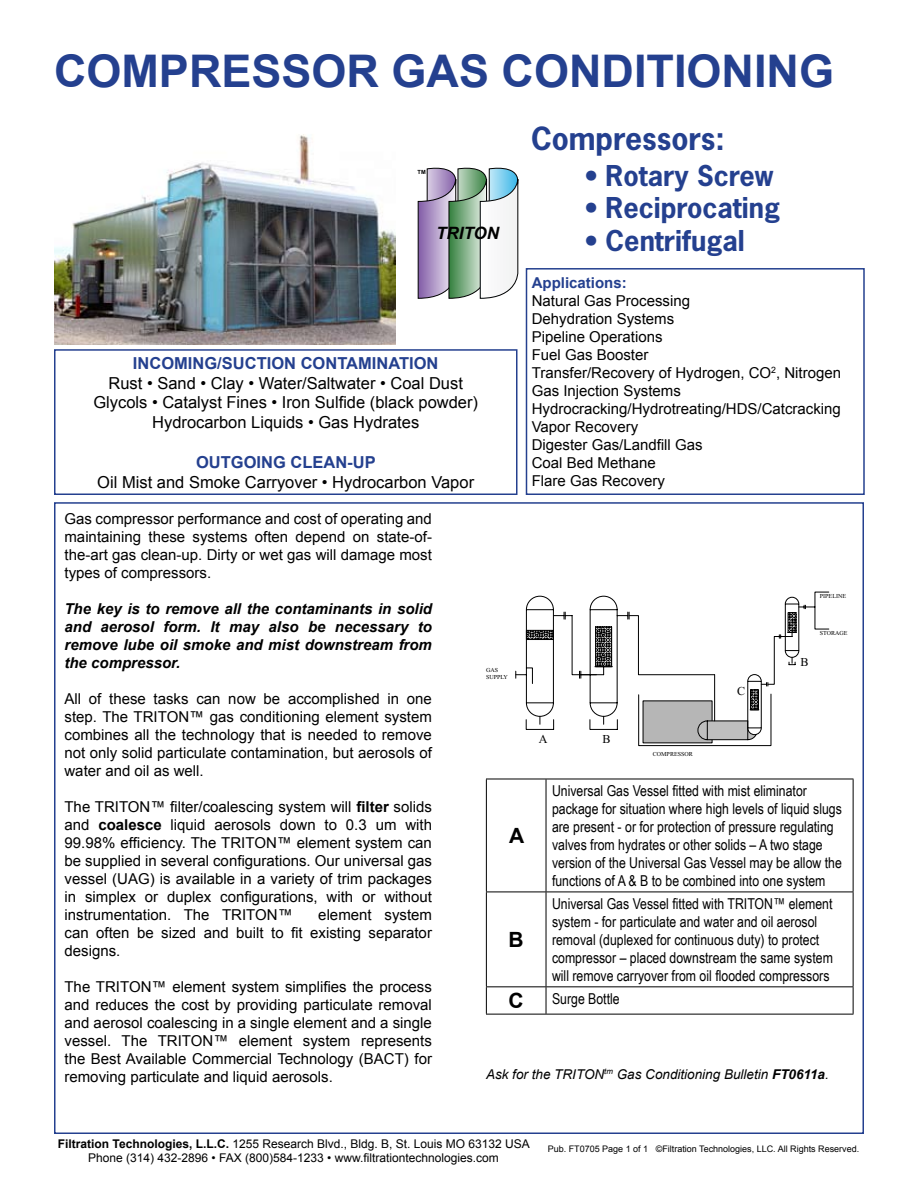
<style>
.page{position:relative;width:918px;height:1188px;background:#fff}
.page>*{position:absolute;margin:0;border:0;box-sizing:border-box;transform-origin:0 0}
.t1{font:700 45px "Arial";color:#24408f}
.t2{font:700 30px "News Gothic Std";color:#24408f}
.t3{font:700 27px "News Gothic Std";color:#24408f}
.t4{font:700 21px "Arial";color:#000}
.t5{font:italic 700 17.1px "Arial";color:#000}
.t6{font:16.5px/19.8px "Arial";color:#000;text-align:center}
.t7{font:700 16.5px "Arial";color:#24408f}
.t8{font:15px/18px "Arial";color:#000;text-align:justify}
.t9{font:15px/18px "Arial Narrow";color:#000}
.t10{font:italic 700 15px/18px "Arial";color:#000;text-align:justify}
.t11{font:700 15px "Arial";color:#24408f}
.t12{font:italic 13.5px "Arial";color:#000}
.t13{font:12.15px "Times New Roman";color:#000}
.t14{font:12px/14.4px "Arial";color:#000;text-align:center}
.t15{font:9px "Arial";color:#000}
.t16{font:6px/7.4px "Times New Roman";color:#000}
.t17{font:700 5.7px "Arial";color:#000}
.s1{font-weight:700}
</style>
<div class="page">
<hr style="left:486px;top:779px;width:60px;height:1px;background:#000">
<hr style="left:486px;top:779px;width:1px;height:113px;background:#000">
<hr style="left:546px;top:779px;width:308px;height:1px;background:#000">
<hr style="left:546px;top:779px;width:1px;height:113px;background:#000">
<hr style="left:853px;top:779px;width:1px;height:113px;background:#000">
<hr style="left:486px;top:892px;width:60px;height:1px;background:#000">
<hr style="left:486px;top:892px;width:1px;height:94px;background:#000">
<hr style="left:546px;top:892px;width:308px;height:1px;background:#000">
<hr style="left:546px;top:892px;width:1px;height:94px;background:#000">
<hr style="left:853px;top:892px;width:1px;height:94px;background:#000">
<hr style="left:486px;top:986px;width:60px;height:1px;background:#000">
<svg style="left:486px;top:987px;width:1px;height:27px"></svg>
<hr style="left:546px;top:986px;width:308px;height:1px;background:#000">
<svg style="left:546px;top:987px;width:1px;height:27px"></svg>
<svg style="left:853px;top:987px;width:1px;height:27px"></svg>
<hr style="left:486px;top:1014px;width:60px;height:1px;background:#000">
<hr style="left:546px;top:1014px;width:308px;height:1px;background:#000">
<svg style="left:418px;top:167px;width:100px;height:132px"></svg>
<img style="left:54px;top:134px;width:341px;height:210px">
<div style="left:54px;top:349px;width:464px;height:146px;border:2px solid #24408f"></div>
<div style="left:526px;top:268px;width:339px;height:227px;border:2px solid #24408f"></div>
<svg style="left:515px;top:592px;width:314px;height:154px"></svg>
<h1 class="t1" style="left:54px;top:46px;width:782px">COMPRESSOR GAS CONDITIONING</h1>
<p class="t17" style="left:418px;top:169px;width:10px">TM</p>
<p class="t5" style="left:436px;top:223px;width:65px">TRITON</p>
<p class="t7" style="left:133px;top:354px;width:307px">INCOMING/SUCTION CONTAMINATION</p>
<p class="t6" style="left:93px;top:373px;width:386px">Rust • Sand • Clay • Water/Saltwater • Coal Dust<br>Glycols • Catalyst Fines • Iron Sulfide (black powder)<br>Hydrocarbon Liquids • Gas Hydrates</p>
<p class="t7" style="left:196px;top:453px;width:181px">OUTGOING CLEAN-UP</p>
<p class="t6" style="left:97px;top:472px;width:378px">Oil Mist and Smoke Carryover • Hydrocarbon Vapor</p>
<h2 class="t2" style="left:531px;top:119px;width:195px">Compressors:</h2>
<h3 class="t3" style="left:585px;top:158px;width:190px">• Rotary Screw</h3>
<h3 class="t3" style="left:585px;top:190px;width:197px">• Reciprocating</h3>
<h3 class="t3" style="left:585px;top:223px;width:161px">• Centrifugal</h3>
<p class="t11" style="left:532px;top:274px;width:97px">Applications:</p>
<p class="t8" style="left:532px;top:292px;width:311px;text-align:left">Natural Gas Processing<br>Dehydration Systems<br>Pipeline Operations<br>Fuel Gas Booster<br>Transfer/Recovery of Hydrogen, CO<sup>2</sup>, Nitrogen<br>Gas Injection Systems<br>Hydrocracking/Hydrotreating/HDS/Catcracking<br>Vapor Recovery<br>Digester Gas/Landfill Gas<br>Coal Bed Methane<br>Flare Gas Recovery</p>
<p class="t8" style="left:64px;top:509px;width:369px">Gas compressor performance and cost of operating and maintaining these systems often depend on state-of&shy;the-art gas clean-up. Dirty or wet gas will damage most types of compressors.</p>
<p class="t10" style="left:64px;top:599px;width:369px">The key is to remove all the contaminants in solid and aerosol form. It may also be necessary to remove lube oil smoke and mist downstream from the compressor.</p>
<p class="t8" style="left:64px;top:689px;width:369px">All of these tasks can now be accomplished in one step. The TRITON™ gas conditioning element system combines all the technology that is needed to remove not only solid particulate contamination, but aerosols of water and oil as well.</p>
<p class="t8" style="left:64px;top:797px;width:369px">The TRITON™ filter/coalescing system will <span class="s1">filter</span> solids and <span class="s1">coalesce</span> liquid aerosols down to 0.3 um with 99.98% efficiency. The TRITON™ element system can be supplied in several configurations. Our universal gas vessel (UAG) is available in a variety of trim packages in simplex or duplex configurations, with or without instrumentation. The TRITON™</p>
<p class="t8" style="left:64px;top:905px;width:369px;text-indent:254px">element system can often be sized and built to fit existing separator designs.</p>
<p class="t8" style="left:64px;top:977px;width:369px">The TRITON™ element system simplifies the process and reduces the cost by providing particulate removal and aerosol coalescing in a single element and a single vessel. The TRITON™ element system represents the Best Available Commercial Technology (BACT) for removing particulate and liquid aerosols.</p>
<p class="t16" style="left:486px;top:666px;width:23px">GAS<br>SUPPLY</p>
<p class="t13" style="left:737px;top:684px;width:10px">C</p>
<p class="t13" style="left:801px;top:655px;width:10px">B</p>
<p class="t16" style="left:820px;top:592px;width:28px">PIPELINE</p>
<p class="t16" style="left:820px;top:629px;width:29px">STORAGE</p>
<h3 class="t4" style="left:509px;top:824px;width:17px">A</h3>
<h3 class="t4" style="left:509px;top:928px;width:17px">B</h3>
<p class="t13" style="left:539px;top:732px;width:10px">A</p>
<p class="t13" style="left:602px;top:732px;width:10px">B</p>
<p class="t16" style="left:653px;top:750px;width:42px">COMPRESSOR</p>
<p class="t9" style="left:552px;top:782px;width:291px">Universal Gas Vessel fitted with mist eliminator package for situation where high levels of liquid slugs are present - or for protection of pressure regulating valves from hydrates or other solids – A two stage version of the Universal Gas Vessel may be allow the functions of A &amp; B to be combined into one system</p>
<p class="t9" style="left:552px;top:894px;width:282px">Universal Gas Vessel fitted with TRITON™ element system - for particulate and water and oil aerosol removal (duplexed for continuous duty) to protect compressor – placed downstream the same system will remove carryover from oil flooded compressors</p>
<h3 class="t4" style="left:509px;top:989px;width:17px">C</h3>
<p class="t9" style="left:552px;top:989px;width:69px">Surge Bottle</p>
<p class="t12" style="left:486px;top:1066px;width:344px">Ask for the TRITON<sup>tm</sup> Gas Conditioning Bulletin <span class="s1">FT0611a</span>.</p>
<p class="t14" style="left:58px;top:1137px;width:473px"><span class="s1">Filtration Technologies, L.L.C.</span> 1255 Research Blvd., Bldg. B, St. Louis MO 63132 USA<br>Phone (314) 432-2896 • FAX (800)584-1233 • www.filtrationtechnologies.com</p>
<p class="t15" style="left:548px;top:1144px;width:313px">Pub. FT0705 Page 1 of 1 ©Filtration Technologies, LLC. All Rights Reserved.</p>
</div>
